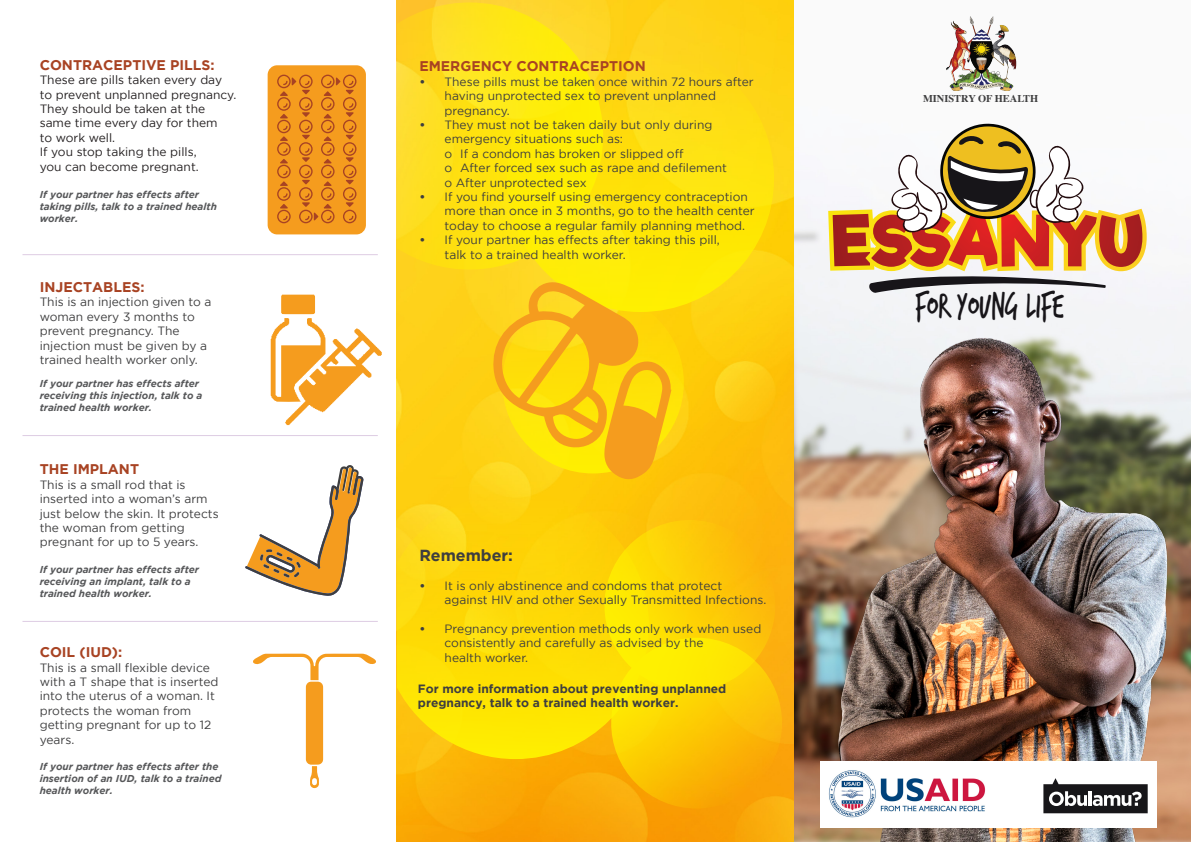
<style>
.page{position:relative;width:1191px;height:842px;background:#fff}
.page>*{position:absolute;margin:0;border:0;box-sizing:border-box;transform-origin:0 0}
.t1{font:37.8px "Trash Hand";color:#171519;scale:.8 1}
.t2{font:700 16px "Gotham";color:#3e3e3f}
.t3{font:700 14px "Gotham";color:#a84323}
.t4{font:12px/14.4px "Gotham";color:#3e3e3f}
.t5{font:12px/14.4px "Gotham";color:#231f20}
.t6{font:700 12px/14.4px "Gotham";color:#3e3e3f}
.t7{font:700 10.4px "Times";color:#3e3e3f}
.t8{font:italic 700 10px/12px "Gotham";color:#57585a}
.s1{font-weight:700}
</style>
<div class="page">
<img style="left:397px;top:0;width:794px;height:842px">
<img style="left:812px;top:322px;width:379px;height:520px">
<div style="left:820px;top:761px;width:336px;height:67px;background:#fff"></div>
<svg style="left:397px;top:2px;width:206px;height:268px;background:#fedf1a"></svg>
<svg style="left:507px;top:45px;width:267px;height:267px;background:#fee40b"></svg>
<div style="left:502px;top:292px;width:182px;height:181px;background:#fedf07;border-radius:91px"></div>
<svg style="left:397px;top:492px;width:252px;height:267px;background:#fdd808"></svg>
<svg style="left:593px;top:520px;width:199px;height:299px;background:#fcc705"></svg>
<svg style="left:271px;top:295px;width:111px;height:130px"></svg>
<svg style="left:253px;top:654px;width:123px;height:134px"></svg>
<svg style="left:245px;top:465px;width:119px;height:131px"></svg>
<div style="left:268px;top:65px;width:98px;height:169px;background:#f59c1e;border-radius:9px"></div>
<svg style="left:277px;top:75px;width:79px;height:148px"></svg>
<svg style="left:491px;top:278px;width:180px;height:203px"></svg>
<svg style="left:1043px;top:778px;width:105px;height:36px"></svg>
<img style="left:828px;top:770px;width:158px;height:48px">
<img style="left:946px;top:16px;width:70px;height:75px">
<svg style="left:828px;top:123px;width:318px;height:170px"></svg>
<hr style="left:22px;top:254px;width:356px;height:1px;background:#decce3">
<hr style="left:22px;top:435px;width:356px;height:1px;background:#decce3">
<hr style="left:22px;top:621px;width:356px;height:1px;background:#decce3">
<p class="t3" style="left:40px;top:57px;width:176px">CONTRACEPTIVE PILLS:</p>
<p class="t5" style="left:40px;top:73px;width:198px">These are pills taken every day to prevent unplanned pregnancy.<br>They should be taken at the same time every day for them<br>to work well.<br>If you stop taking the pills,<br>you can become pregnant.</p>
<p class="t8" style="left:40px;top:188px;width:179px">If your partner has effects after taking pills, talk to a trained health worker.</p>
<p class="t3" style="left:40px;top:279px;width:106px">INJECTABLES:</p>
<p class="t4" style="left:40px;top:295px;width:173px">This is an injection given to a woman every 3 months to prevent pregnancy. The injection must be given by a trained health worker only.</p>
<p class="t8" style="left:40px;top:377px;width:164px">If your partner has effects after receiving this injection, talk to a trained health worker.</p>
<p class="t3" style="left:40px;top:461px;width:101px">THE IMPLANT</p>
<p class="t4" style="left:40px;top:477px;width:181px">This is a small rod that is inserted into a woman’s arm just below the skin. It protects the woman from getting pregnant for up to 5 years.</p>
<p class="t8" style="left:40px;top:563px;width:161px">If your partner has effects after receiving an implant, talk to a trained health worker.</p>
<p class="t3" style="left:40px;top:644px;width:84px">COIL (IUD):</p>
<p class="t4" style="left:40px;top:660px;width:180px">This is a small flexible device with a T shape that is inserted into the uterus of a woman. It protects the woman from getting pregnant for up to 12 years.</p>
<p class="t8" style="left:40px;top:760px;width:183px">If your partner has effects after the insertion of an IUD, talk to a trained health worker.</p>
<p class="t3" style="left:419px;top:58px;width:228px">EMERGENCY CONTRACEPTION</p>
<p class="t4" style="left:444px;top:74px;width:311px;text-indent:-25px"><span class="s1">•</span> These pills must be taken once within 72 hours after having unprotected sex to prevent unplanned pregnancy.</p>
<p class="t4" style="left:444px;top:117px;width:284px;text-indent:-25px"><span class="s1">•</span> They must not be taken daily but only during emergency situations such as:<br>o If a condom has broken or slipped off<br>o After forced sex such as rape and defilement o After unprotected sex</p>
<p class="t4" style="left:444px;top:189px;width:312px;text-indent:-25px"><span class="s1">•</span> If you find yourself using emergency contraception more than once in 3 months, go to the health center today to choose a regular family planning method.</p>
<p class="t4" style="left:444px;top:233px;width:277px;text-indent:-25px"><span class="s1">•</span> If your partner has effects after taking this pill, talk to a trained health worker.</p>
<h2 class="t2" style="left:419px;top:546px;width:95px">Remember:</h2>
<p class="t4" style="left:444px;top:578px;width:323px;text-indent:-25px"><span class="s1">•</span> It is only abstinence and condoms that protect against HIV and other Sexually Transmitted Infections.</p>
<p class="t4" style="left:444px;top:621px;width:318px;text-indent:-25px"><span class="s1">•</span> Pregnancy prevention methods only work when used consistently and carefully as advised by the<br>health worker.</p>
<p class="t6" style="left:418px;top:681px;width:310px">For more information about preventing unplanned pregnancy, talk to a trained health worker.</p>
<p class="t7" style="left:923px;top:89px;width:117px">MINISTRY OF HEALTH</p>
<h1 class="t1" style="left:915px;top:288px;width:187px">FOR young life</h1>
</div>
